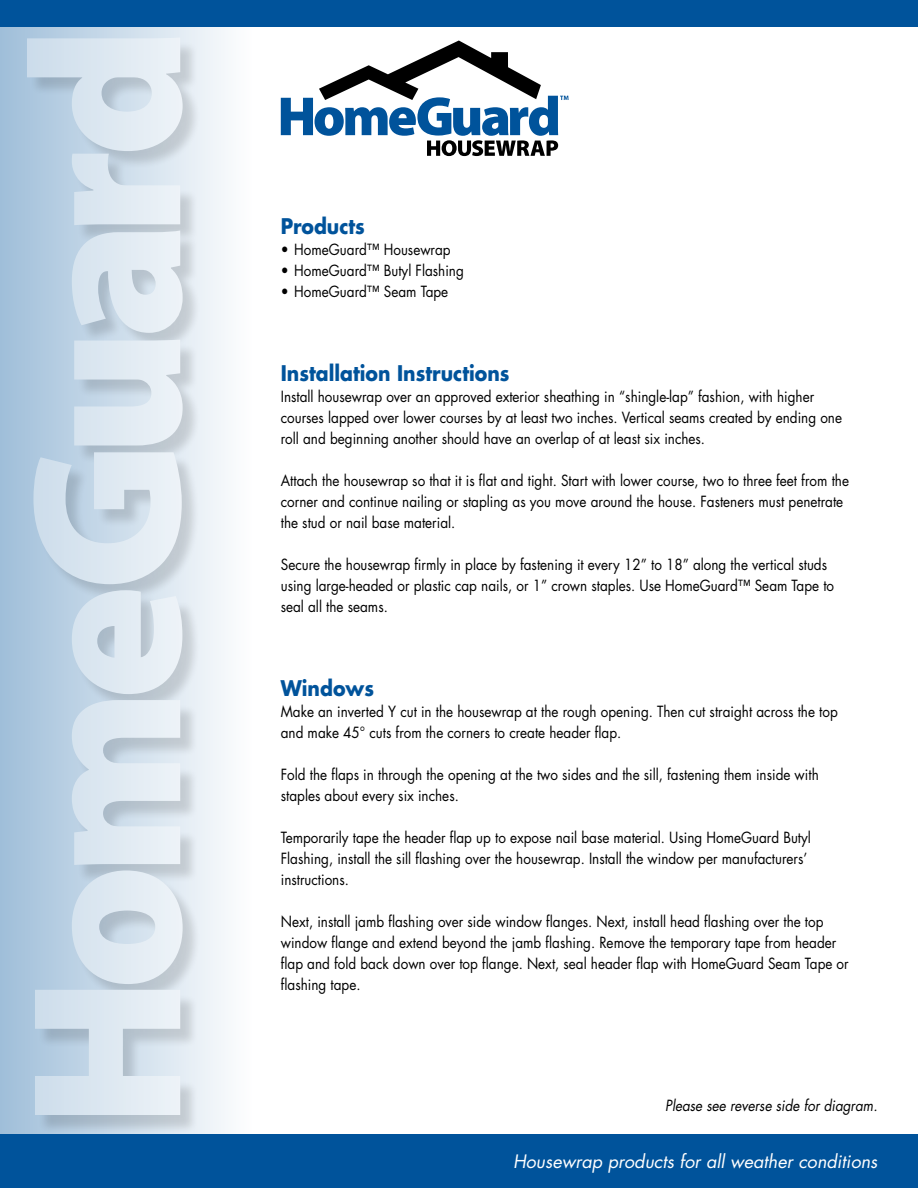
<style>
.page{position:relative;width:918px;height:1188px;background:#fff}
.page>*{position:absolute;margin:0;border:0;box-sizing:border-box;transform-origin:0 0}
.t1{font:700 21px "Futura";color:#00539b;scale:.9 1}
.t2{font:italic 18px "Futura";color:#fff}
.t3{font:15px/21px "Futura";color:#000;scale:.9 1}
.t4{font:italic 15px "Futura";color:#000;scale:.9 1}
</style>
<div class="page">
<div style="left:0;top:22px;width:252px;height:1119px;background:linear-gradient(to right,#9fbed9,#fefefe)"></div>
<div style="left:29px;top:40px;width:172px;height:1093px;background:#000;opacity:.35"></div>
<svg style="left:27px;top:38px;width:156px;height:1077px"></svg>
<div style="left:0;top:1134px;width:918px;height:54px;background:#00539b"></div>
<div style="left:0;top:0;width:918px;height:27px;background:#00539b"></div>
<svg style="left:281px;top:41px;width:288px;height:115px"></svg>
<h1 class="t1" style="left:281px;top:212px;width:95px">Products</h1>
<p class="t3" style="left:281px;top:239px;width:190px">• HomeGuard™ Housewrap</p>
<p class="t3" style="left:281px;top:260px;width:205px">• HomeGuard™ Butyl Flashing</p>
<p class="t3" style="left:281px;top:281px;width:188px">• HomeGuard™ Seam Tape</p>
<h1 class="t1" style="left:281px;top:359px;width:256px">Installation Instructions</h1>
<p class="t3" style="left:281px;top:386px;width:625px">Install housewrap over an approved exterior sheathing in “shingle-lap” fashion, with higher courses lapped over lower courses by at least two inches. Vertical seams created by ending one roll and beginning another should have an overlap of at least six inches.</p>
<p class="t3" style="left:281px;top:470px;width:633px">Attach the housewrap so that it is flat and tight. Start with lower course, two to three feet from the corner and continue nailing or stapling as you move around the house. Fasteners must penetrate the stud or nail base material.</p>
<p class="t3" style="left:281px;top:554px;width:616px">Secure the housewrap firmly in place by fastening it every 12” to 18” along the vertical studs using large-headed or plastic cap nails, or 1” crown staples. Use HomeGuard™ Seam Tape to seal all the seams.</p>
<h1 class="t1" style="left:281px;top:674px;width:105px">Windows</h1>
<p class="t3" style="left:281px;top:701px;width:620px">Make an inverted Y cut in the housewrap at the rough opening. Then cut straight across the top and make 45° cuts from the corners to create header flap.</p>
<p class="t3" style="left:281px;top:764px;width:599px">Fold the flaps in through the opening at the two sides and the sill, fastening them inside with staples about every six inches.</p>
<p class="t3" style="left:281px;top:827px;width:591px">Temporarily tape the header flap up to expose nail base material. Using HomeGuard Butyl<br>Flashing, install the sill flashing over the housewrap. Install the window per manufacturers’ instructions.</p>
<p class="t3" style="left:281px;top:911px;width:633px">Next, install jamb flashing over side window flanges. Next, install head flashing over the top window flange and extend beyond the jamb flashing. Remove the temporary tape from header flap and fold back down over top flange. Next, seal header flap with HomeGuard Seam Tape or flashing tape.</p>
<p class="t4" style="left:665px;top:1095px;width:237px">Please see reverse side for diagram.</p>
<p class="t2" style="left:513px;top:1148px;width:366px">Housewrap products for all weather conditions</p>
</div>
